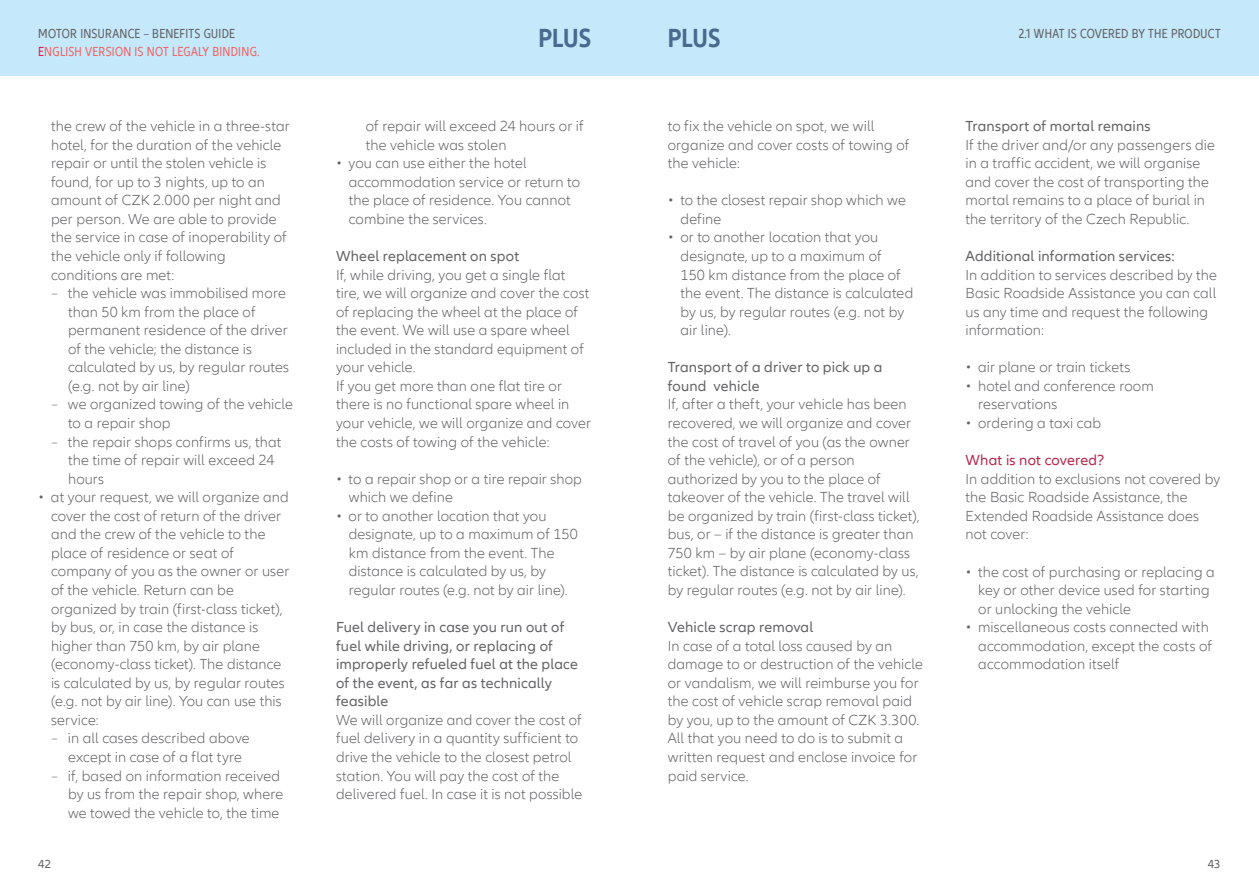
<style>
.page{position:relative;width:1259px;height:893px;background:#fff}
.page>*{position:absolute;margin:0;border:0;box-sizing:border-box;transform-origin:0 0}
.t1{font:700 condensed 27px "Allianz Neo";letter-spacing:.005em;color:#496a8e}
.t2{font:300 15px/18.6px "Allianz Neo";letter-spacing:.005em;color:#636366}
.t3{font:15px/18.6px "Allianz Neo";letter-spacing:.015em;color:#636366}
.t4{font:15px "Allianz Neo";letter-spacing:.015em;color:#b6274b}
.t5{font:condensed 13.5px/17.2px "Allianz Neo";letter-spacing:.02em;color:#f16667}
.t6{font:condensed 13.5px "Allianz Neo";letter-spacing:.015em;color:#636366}
.t7{font:12px "Allianz Neo";color:#636366}
.s1{color:#636366}
.s2{color:#ed1845}
.s3{font-stretch:condensed}
</style>
<div class="page">
<div style="left:0;top:0;width:1259px;height:75px;background:#c5e9fa"></div>
<p class="t5" style="left:38px;top:26px;width:223px"><span class="s1">MOTOR INSURANCE – BENEFITS GUIDE<br></span><span class="s2">E</span>NGLISH VERSION IS NOT LEGALY BINDING.</p>
<p class="t2" style="left:51px;top:117px;width:240px">the crew of the vehicle in a three-star hotel, for the duration of the vehicle repair or until the stolen vehicle is found, for up to 3 nights, up to an amount of CZK 2.000 per night and per person. We are able to provide the service in case of inoperability of the vehicle only if following conditions are met:</p>
<p class="t2" style="left:68px;top:284px;width:223px;text-indent:-16px"><span class="s3">–</span> the vehicle was immobilised more than 50 km from the place of permanent residence of the driver of the vehicle; the distance is calculated by us, by regular routes (e.g. not by air line)</p>
<p class="t2" style="left:68px;top:396px;width:226px;text-indent:-16px"><span class="s3">–</span> we organized towing of the vehicle to a repair shop</p>
<p class="t2" style="left:68px;top:433px;width:215px;text-indent:-16px"><span class="s3">–</span> the repair shops confirms us, that the time of repair will exceed 24 hours</p>
<p class="t2" style="left:51px;top:488px;width:240px;text-indent:-13px">• at your request, we will organize and cover the cost of return of the driver and the crew of the vehicle to the place of residence or seat of company of you as the owner or user of the vehicle. Return can be organized by train (first-class ticket), by bus, or, in case the distance is higher than 750 km, by air plane (economy-class ticket). The distance is calculated by us, by regular routes (e.g. not by air line). You can use this service:</p>
<p class="t2" style="left:52px;top:730px;width:199px;text-align:center"><span class="s3">–</span> in all cases described above except in case of a flat tyre</p>
<p class="t2" style="left:68px;top:767px;width:217px;text-indent:-16px"><span class="s3">–</span> if, based on information received by us from the repair shop, where we towed the vehicle to, the time</p>
<h1 class="t1" style="left:538px;top:23px;width:54px">PLUS</h1>
<h1 class="t1" style="left:668px;top:23px;width:54px">PLUS</h1>
<p class="t6" style="left:1018px;top:26px;width:203px">2.1 WHAT IS COVERED BY THE PRODUCT</p>
<p class="t2" style="left:366px;top:117px;width:220px">of repair will exceed 24 hours or if the vehicle was stolen</p>
<p class="t2" style="left:349px;top:154px;width:233px;text-indent:-13px">• you can use either the hotel accommodation service or return to the place of residence. You cannot combine the services.</p>
<p class="t3" style="left:336px;top:247px;width:185px">Wheel replacement on spot</p>
<p class="t2" style="left:336px;top:266px;width:257px">If, while driving, you get a single flat tire, we will organize and cover the cost of replacing the wheel at the place of the event. We will use a spare wheel included in the standard equipment of your vehicle.<br>If you get more than one flat tire or there is no functional spare wheel in your vehicle, we will organize and cover the costs of towing of the vehicle:</p>
<p class="t2" style="left:349px;top:470px;width:235px;text-indent:-13px">• to a repair shop or a tire repair shop which we define</p>
<p class="t2" style="left:349px;top:507px;width:231px;text-indent:-13px">• or to another location that you designate, up to a maximum of 150 km distance from the event. The distance is calculated by us, by regular routes (e.g. not by air line).</p>
<p class="t3" style="left:336px;top:618px;width:243px">Fuel delivery in case you run out of fuel while driving, or replacing of improperly refueled fuel at the place of the event, as far as technically feasible</p>
<p class="t2" style="left:336px;top:711px;width:248px">We will organize and cover the cost of fuel delivery in a quantity sufficient to drive the vehicle to the closest petrol station. You will pay the cost of the delivered fuel. In case it is not possible</p>
<p class="t2" style="left:668px;top:117px;width:243px">to fix the vehicle on spot, we will organize and cover costs of towing of the vehicle:</p>
<p class="t2" style="left:680px;top:191px;width:227px;text-indent:-13px">• to the closest repair shop which we define</p>
<p class="t2" style="left:680px;top:229px;width:234px;text-indent:-13px">• or to another location that you designate, up to a maximum of<br>150 km distance from the place of the event. The distance is calculated by us, by regular routes (e.g. not by air line).</p>
<p class="t3" style="left:668px;top:358px;width:216px">Transport of a driver to pick up a found vehicle</p>
<p class="t2" style="left:668px;top:396px;width:253px">If, after a theft, your vehicle has been recovered, we will organize and cover the cost of travel of you (as the owner of the vehicle), or of a person authorized by you to the place of takeover of the vehicle. The travel will be organized by train (first-class ticket), bus, or – if the distance is greater than 750 km – by air plane (economy-class ticket). The distance is calculated by us, by regular routes (e.g. not by air line).</p>
<p class="t3" style="left:668px;top:618px;width:147px">Vehicle scrap removal</p>
<p class="t2" style="left:668px;top:637px;width:257px">In case of a total loss caused by an damage to or destruction of the vehicle or vandalism, we will reimburse you for the cost of vehicle scrap removal paid by you, up to the amount of CZK 3.300.<br>All that you need to do is to submit a written request and enclose invoice for paid service.</p>
<p class="t3" style="left:965px;top:117px;width:187px">Transport of mortal remains</p>
<p class="t2" style="left:965px;top:136px;width:251px">If the driver and/or any passengers die in a traffic accident, we will organise and cover the cost of transporting the mortal remains to a place of burial in the territory of the Czech Republic.</p>
<p class="t3" style="left:965px;top:247px;width:211px">Additional information services:</p>
<p class="t2" style="left:965px;top:266px;width:253px">In addition to services described by the<br>Basic Roadside Assistance you can call us any time and request the following information:</p>
<p class="t2" style="left:965px;top:358px;width:166px">• air plane or train tickets</p>
<p class="t2" style="left:978px;top:377px;width:177px;text-indent:-13px">• hotel and conference room reservations</p>
<p class="t2" style="left:965px;top:414px;width:137px">• ordering a taxi cab</p>
<p class="t4" style="left:965px;top:452px;width:140px">What is not covered?</p>
<p class="t2" style="left:965px;top:470px;width:256px">In addition to exclusions not covered by the Basic Roadside Assistance, the<br>Extended Roadside Assistance does not cover:</p>
<p class="t2" style="left:978px;top:563px;width:238px;text-indent:-13px">• the cost of purchasing or replacing a key or other device used for starting or unlocking the vehicle</p>
<p class="t2" style="left:978px;top:618px;width:235px;text-indent:-13px">• miscellaneous costs connected with accommodation, except the costs of accommodation itself</p>
<p class="t7" style="left:38px;top:857px;width:14px">42</p>
<p class="t7" style="left:1207px;top:857px;width:14px">43</p>
</div>
